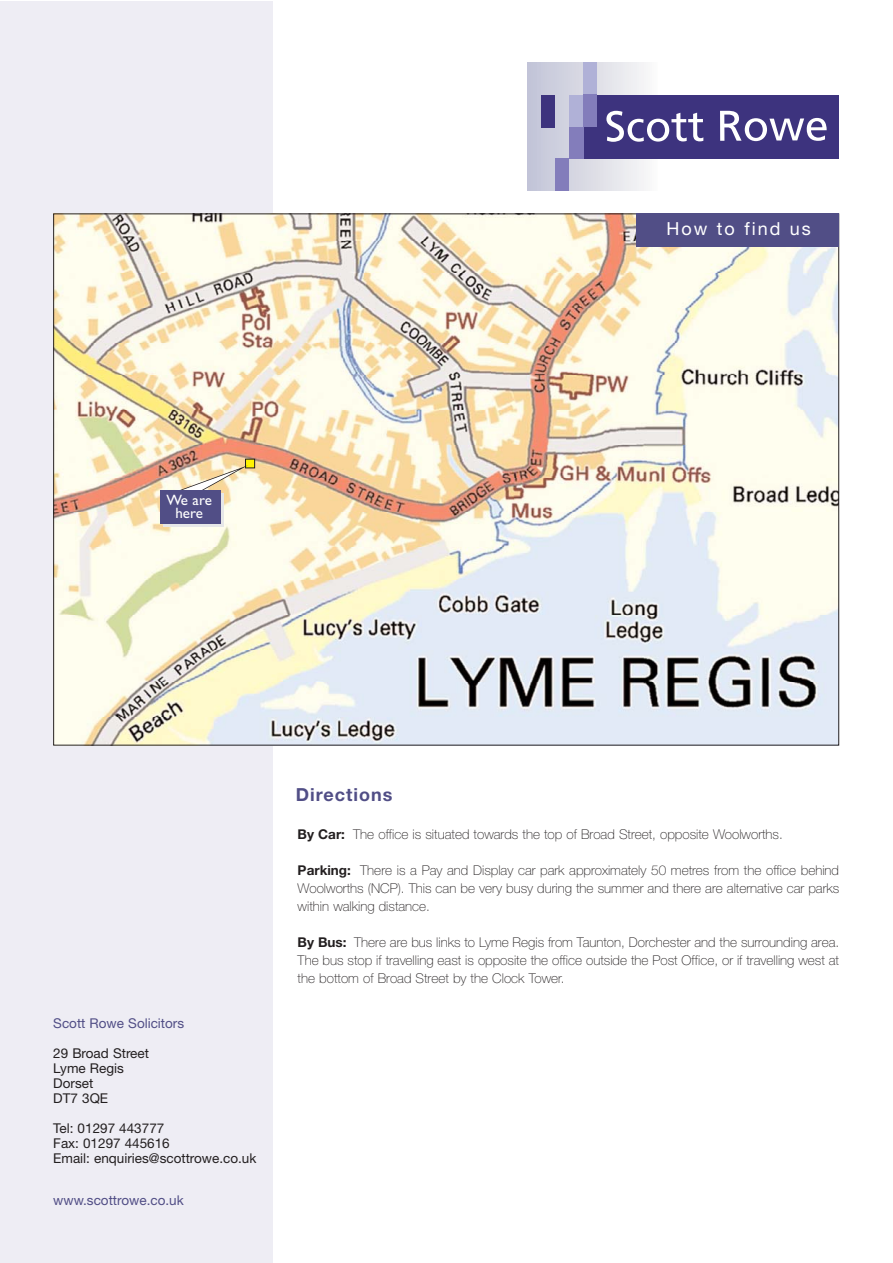
<style>
.page{position:relative;width:893px;height:1263px;background:#fff}
.page>*{position:absolute;margin:0;border:0;box-sizing:border-box;transform-origin:0 0}
.t1{font:18px "Helvetica Neue";letter-spacing:.11em;color:#fff}
.t2{font:700 18px "Helvetica Neue";letter-spacing:.055em;color:#514e86}
.t3{font:15px/13.5px "Gill Sans";letter-spacing:-.01em;color:#fff;text-align:center}
.t4{font:100 13.5px/18px "Helvetica Neue";color:#231f20;text-align:justify}
.t5{font:13.5px/15px "Helvetica Neue";color:#231f20}
.t6{font:13.5px "Helvetica Neue";color:#514e86}
.s1{font-weight:700}
</style>
<div class="page">
<div style="left:0;top:1px;width:272px;height:1262px;background:#eeedf4"></div>
<img style="left:55px;top:215px;width:782px;height:528px">
<div style="left:245px;top:459px;width:10px;height:9px;background:#fff200"></div>
<div style="left:245px;top:459px;width:10px;height:9px;border:1px solid #231f20"></div>
<div style="left:637px;top:213px;width:202px;height:33px;background:#514e86"></div>
<div style="left:163px;top:494px;width:60px;height:33px;background:linear-gradient(to right,#e6e7e8,#e6e7e8)"></div>
<svg style="left:178px;top:465px;width:70px;height:26px"></svg>
<div style="left:160px;top:491px;width:60px;height:33px;background:#514e86"></div>
<div style="left:527px;top:62px;width:132px;height:129px;background:linear-gradient(to right,#c0c2d6,#fafaf9)"></div>
<div style="left:597px;top:95px;width:242px;height:64px;background:#3d337e"></div>
<div style="left:541px;top:95px;width:14px;height:32px;background:#3d337e"></div>
<div style="left:569px;top:95px;width:14px;height:32px;background:#b0b1d7"></div>
<div style="left:583px;top:127px;width:15px;height:32px;background:#3d337e"></div>
<div style="left:583px;top:62px;width:14px;height:34px;background:#b0b1d7"></div>
<div style="left:583px;top:95px;width:14px;height:32px;background:#837dbb"></div>
<div style="left:555px;top:159px;width:14px;height:32px;background:#837dbb"></div>
<svg style="left:606px;top:111px;width:97px;height:31px"></svg>
<svg style="left:720px;top:111px;width:107px;height:30px"></svg>
<div style="left:569px;top:127px;width:14px;height:32px;background:#837dbb"></div>
<p class="t3" style="left:167px;top:494px;width:47px">We are here</p>
<h1 class="t1" style="left:666px;top:222px;width:146px">How to find us</h1>
<p class="t6" style="left:53px;top:1018px;width:132px">Scott Rowe Solicitors</p>
<p class="t5" style="left:53px;top:1047px;width:97px">29 Broad Street<br>Lyme Regis<br>Dorset<br>DT7 3QE</p>
<p class="t5" style="left:53px;top:1122px;width:205px">Tel: 01297 443777<br>Fax: 01297 445616<br>Email: enquiries@scottrowe.co.uk</p>
<p class="t6" style="left:53px;top:1196px;width:132px">www.scottrowe.co.uk</p>
<h1 class="t2" style="left:296px;top:788px;width:98px">Directions</h1>
<p class="t4" style="left:298px;top:826px;width:487px"><span class="s1">By Car:</span> The office is situated towards the top of Broad Street, opposite Woolworths.</p>
<p class="t4" style="left:298px;top:862px;width:543px"><span class="s1">Parking:</span> There is a Pay and Display car park approximately 50 metres from the office behind Woolworths (NCP). This can be very busy during the summer and there are alternative car parks within walking distance.</p>
<p class="t4" style="left:298px;top:934px;width:543px"><span class="s1">By Bus:</span> There are bus links to Lyme Regis from Taunton, Dorchester and the surrounding area.<br>The bus stop if travelling east is opposite the office outside the Post Office, or if travelling west at the bottom of Broad Street by the Clock Tower.</p>
</div>
